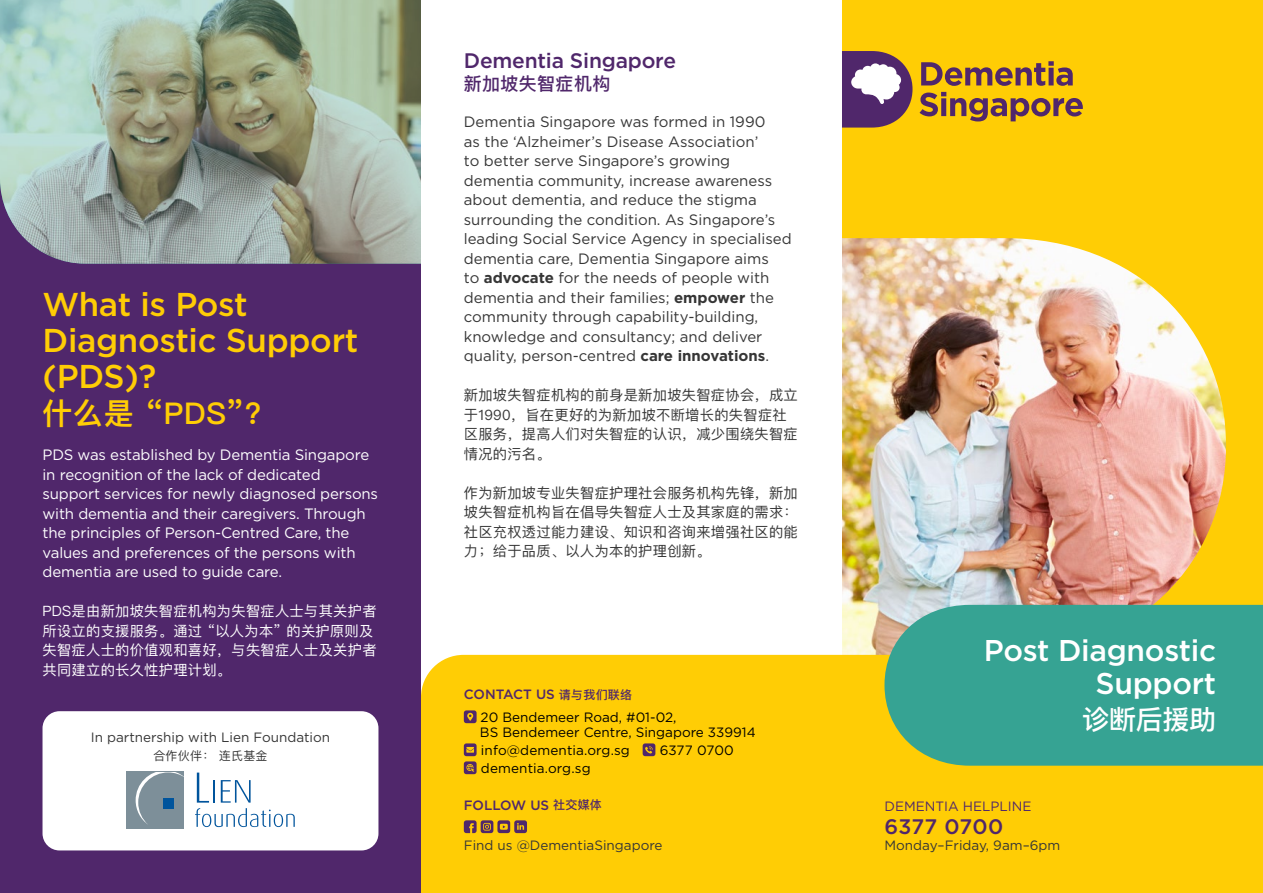
<style>
.page{position:relative;width:1263px;height:893px;background:#fff}
.page>*{position:absolute;margin:0;border:0;box-sizing:border-box;transform-origin:0 0}
.t1{font:500 33px/36px "Gotham";letter-spacing:-.01em;color:#ffcd05}
.t2{font:500 30px/33px "Gotham";letter-spacing:-.01em;color:#fff;text-align:right}
.t3{font:600 30px "Ping Fang SC";letter-spacing:.02em;color:#ffcd05}
.t4{font:500 27px "Ping Fang SC";letter-spacing:-.01em;color:#fff}
.t5{font:500 21px "Gotham";letter-spacing:-.01em;color:#50276b}
.t6{font:500 18px "Ping Fang SC";letter-spacing:.02em;color:#50276b}
.t7{font:15px/19.5px "Gotham";color:#363636}
.t8{font:15px/19.5px "Gotham";letter-spacing:-.01em;color:#fff}
.t9{font:14.25px/19.5px "Ping Fang SC";letter-spacing:.02em;color:#363636}
.t10{font:14.25px/19.5px "Ping Fang SC";letter-spacing:.02em;color:#fff}
.t11{font:13.5px/22.2px "Gotham";color:#000}
.t12{font:13.5px "Gotham";color:#363636}
.t13{font:13.5px "Gotham";color:#50276b}
.t14{font:500 13.5px "Gotham";letter-spacing:-.005em;color:#50276b}
.t15{font:12px "Ping Fang SC";letter-spacing:.02em;color:#363636}
.s1{font-weight:700}
.s2{font-weight:500;color:#50276b}
.s3{font-family:"Ping Fang SC";font-weight:500;font-size:12px;color:#50276b}
.s4{font-family:"Ping Fang SC";font-size:12px}
</style>
<div class="page">
<div style="left:0;top:264px;width:421px;height:629px;background:#50276b"></div>
<div style="left:842px;top:0;width:421px;height:893px;background:#ffcd05"></div>
<div style="left:421px;top:655px;width:421px;height:238px;background:#ffcd05"></div>
<img style="left:0;top:0;width:421px;height:264px">
<img style="left:0;top:0;width:1px;height:162px">
<img style="left:842px;top:238px;width:384px;height:417px">
<svg style="left:921px;top:61px;width:152px;height:25px"></svg>
<svg style="left:919px;top:92px;width:164px;height:29px"></svg>
<svg style="left:842px;top:51px;width:70px;height:77px;background:#8e6d82"></svg>
<svg style="left:464px;top:820px;width:63px;height:13px"></svg>
<svg style="left:464px;top:710px;width:13px;height:13px"></svg>
<svg style="left:643px;top:743px;width:12px;height:13px"></svg>
<svg style="left:464px;top:743px;width:13px;height:31px"></svg>
<div style="left:884px;top:605px;width:379px;height:161px;background:#36a393"></div>
<div style="left:43px;top:711px;width:335px;height:139px;background:#fff;border-radius:17px"></div>
<div style="left:126px;top:771px;width:57px;height:57px;background:#7d8f99"></div>
<svg style="left:136px;top:773px;width:47px;height:51px"></svg>
<div style="left:163px;top:798px;width:10px;height:10px;background:#00549c"></div>
<svg style="left:195px;top:773px;width:100px;height:54px"></svg>
<h1 class="t1" style="left:43px;top:286px;width:317px">What is Post<br>Diagnostic Support (PDS)?</h1>
<h2 class="t3" style="left:43px;top:395px;width:235px">什么是 “PDS”？</h2>
<p class="t8" style="left:43px;top:445px;width:337px">PDS was established by Dementia Singapore in recognition of the lack of dedicated support services for newly diagnosed persons with dementia and their caregivers. Through the principles of Person-Centred Care, the values and preferences of the persons with dementia are used to guide care.</p>
<p class="t10" style="left:43px;top:601px;width:336px">PDS是由新加坡失智症机构为失智症人士与其关护者所设立的支援服务。通过 “以人为本” 的关护原则及失智症人士的价值观和喜好，与失智症人士及关护者共同建立的长久性护理计划。</p>
<p class="t12" style="left:91px;top:728px;width:241px">In partnership with Lien Foundation</p>
<p class="t15" style="left:153px;top:748px;width:116px">合作伙伴： 连氏基金</p>
<h3 class="t5" style="left:464px;top:47px;width:214px">Dementia Singapore</h3>
<p class="t6" style="left:464px;top:73px;width:148px">新加坡失智症机构</p>
<p class="t7" style="left:464px;top:112px;width:329px">Dementia Singapore was formed in 1990<br>as the ‘Alzheimer’s Disease Association’<br>to better serve Singapore’s growing dementia community, increase awareness about dementia, and reduce the stigma surrounding the condition. As Singapore’s leading Social Service Agency in specialised dementia care, Dementia Singapore aims<br>to <span class="s1">advocate</span> for the needs of people with dementia and their families; <span class="s1">empower</span> the community through capability-building, knowledge and consultancy; and deliver quality, person-centred <span class="s1">care innovations</span>.</p>
<p class="t9" style="left:464px;top:385px;width:336px">新加坡失智症机构的前身是新加坡失智症协会，成立于1990，旨在更好的为新加坡不断增长的失智症社区服务，提高人们对失智症的认识，减少围绕失智症情况的污名。</p>
<p class="t9" style="left:464px;top:483px;width:336px;text-align:justify">作为新加坡专业失智症护理社会服务机构先锋，新加坡失智症机构旨在倡导失智症人士及其家庭的需求：社区充权透过能力建设、知识和咨询来增强社区的能力；给于品质、以人为本的护理创新。</p>
<p class="t11" style="left:481px;top:683px;width:197px;text-indent:-17px"><span class="s2">CONTACT US</span> <span class="s3">请与我们联络<br></span>20 Bendemeer Road, #01-02,</p>
<p class="t11" style="left:480px;top:723px;width:277px;line-height:18px">BS Bendemeer Centre, Singapore 339914 info@dementia.org.sg</p>
<p class="t11" style="left:660px;top:738px;width:76px">6377 0700</p>
<p class="t11" style="left:481px;top:756px;width:111px">dementia.org.sg</p>
<p class="t14" style="left:464px;top:797px;width:140px">FOLLOW US <span class="s4">社交媒体</span></p>
<p class="t12" style="left:464px;top:836px;width:200px">Find us @DementiaSingapore</p>
<h2 class="t2" style="left:984px;top:633px;width:234px">Post Diagnostic<br>Support</h2>
<h3 class="t4" style="left:1082px;top:703px;width:135px">诊断后援助</h3>
<p class="t13" style="left:884px;top:798px;width:149px">DEMENTIA HELPLINE</p>
<h3 class="t5" style="left:884px;top:813px;width:120px">6377 0700</h3>
<p class="t12" style="left:884px;top:837px;width:177px">Monday–Friday, 9am–6pm</p>
</div>
